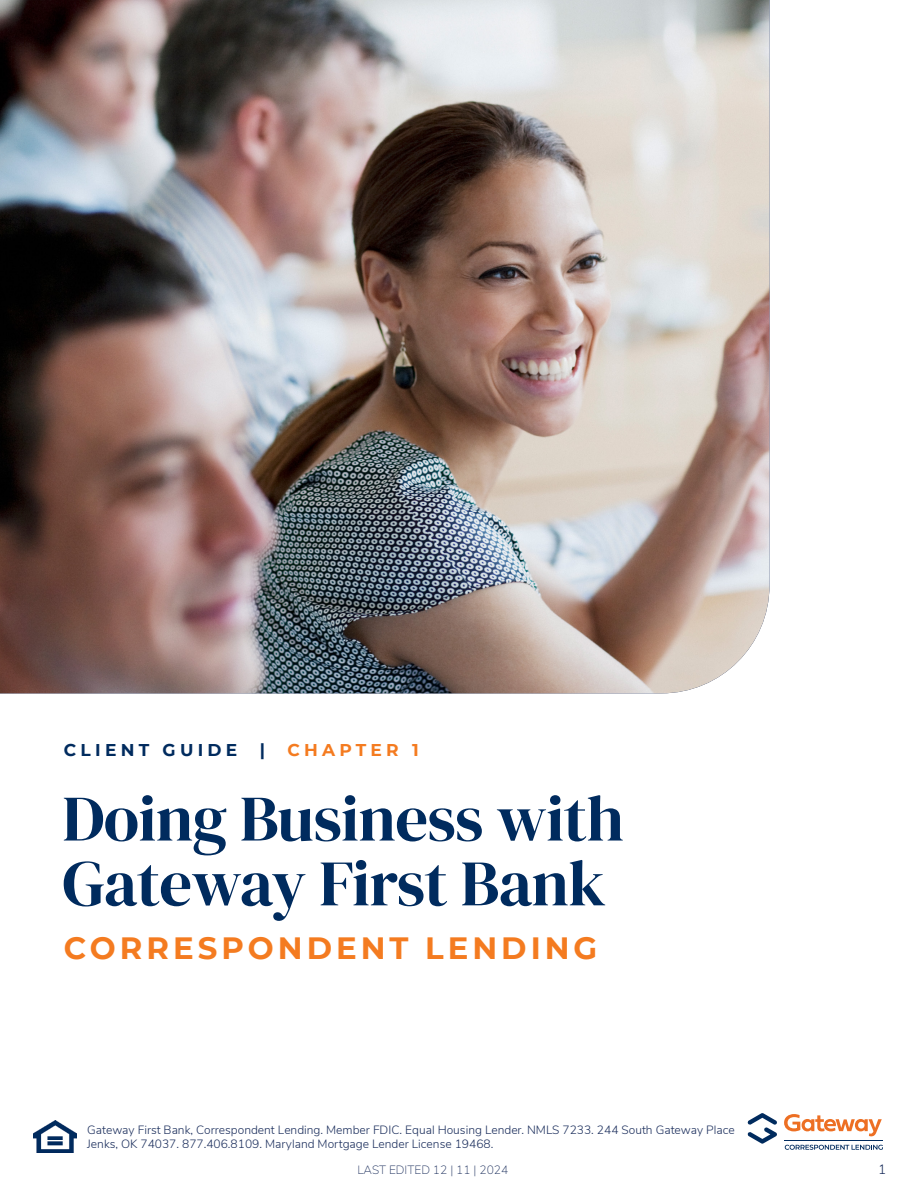
<style>
.page{position:relative;width:918px;height:1188px;background:#fff}
.page>*{position:absolute;margin:0;border:0;box-sizing:border-box;transform-origin:0 0}
.t1{font:64.8px/64.8px "DM Serif Display";letter-spacing:-.01em;color:#002b5e}
.t2{font:700 30.75px "Montserrat";letter-spacing:.13em;color:#f47b20}
.t3{font:700 17.1px "Montserrat";letter-spacing:.25em;color:#002b5e}
.t4{font:700 17.1px "Montserrat";letter-spacing:.25em;color:#f47b20}
.t5{font:300 13.5px "Nunito Sans";color:#1b2e5c}
.t6{font:300 12px/14.4px "Nunito Sans";color:#1b2e5c}
.t7{font:200 12px "Nunito Sans";color:#1b2e5c}
</style>
<div class="page">
<img style="left:33px;top:1121px;width:44px;height:31px">
<svg style="left:784px;top:1114px;width:98px;height:22px"></svg>
<svg style="left:747px;top:1113px;width:30px;height:31px"></svg>
<svg style="left:785px;top:1145px;width:98px;height:5px"></svg>
<hr style="left:784px;top:1140px;width:99px;height:1px;background:#002b5e">
<img style="left:0;top:0;width:770px;height:693px">
<h3 class="t3" style="left:64px;top:738px;width:175px">CLIENT GUIDE</h3>
<h3 class="t3" style="left:260px;top:738px;width:7px">|</h3>
<h3 class="t4" style="left:287px;top:738px;width:133px">CHAPTER 1</h3>
<h1 class="t1" style="left:62px;top:787px;width:563px">Doing Business with<br>Gateway First Bank</h1>
<h2 class="t2" style="left:64px;top:926px;width:535px">CORRESPONDENT LENDING</h2>
<p class="t6" style="left:87px;top:1121px;width:649px">Gateway First Bank, Correspondent Lending. Member FDIC. Equal Housing Lender. NMLS 7233. 244 South Gateway Place<br>Jenks, OK 74037. 877.406.8109. Maryland Mortgage Lender License 19468.</p>
<p class="t7" style="left:357px;top:1161px;width:152px">LAST EDITED 12 | 11 | 2024</p>
<p class="t5" style="left:878px;top:1159px;width:10px">1</p>
</div>
